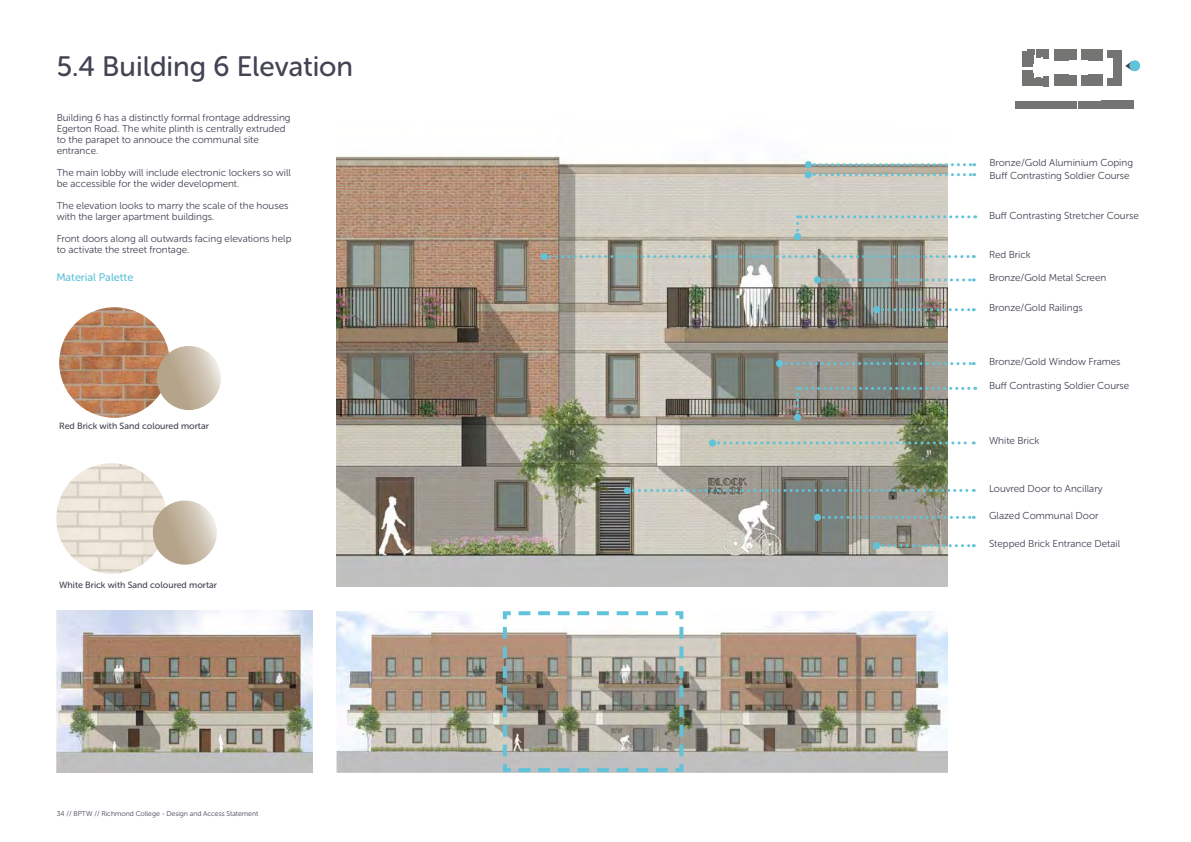
<style>
.page{position:relative;width:1191px;height:842px;background:#fff}
.page>*{position:absolute;margin:0;border:0;box-sizing:border-box;transform-origin:0 0}
.t1{font:28px "Museo Sans Rounded 500";color:#424353}
.t2{font:11px "Museo Sans Rounded 500";color:#61c3d9}
.t3{font:10px/11px "Museo Sans Rounded 300";color:#424353}
.t4{font:9px "Museo Sans Rounded 500";color:#424353}
.t5{font:7px "Museo Sans Rounded 300";color:#424353}
</style>
<div class="page">
<svg style="left:1125px;top:60px;width:16px;height:12px"></svg>
<div style="left:1027px;top:49px;width:7px;height:6px;background:#747473"></div>
<div style="left:1021px;top:51px;width:11px;height:15px;background:#747473"></div>
<div style="left:1022px;top:71px;width:10px;height:15px;background:#747473"></div>
<div style="left:1043px;top:76px;width:6px;height:10px;background:#747473"></div>
<div style="left:1036px;top:77px;width:5px;height:9px;background:#747473"></div>
<svg style="left:1032px;top:73px;width:1px;height:13px"></svg>
<div style="left:1033px;top:78px;width:10px;height:8px;background:#747473"></div>
<div style="left:1036px;top:49px;width:5px;height:9px;background:#747473"></div>
<div style="left:1043px;top:49px;width:6px;height:10px;background:#747473"></div>
<svg style="left:1041px;top:49px;width:2px;height:8px"></svg>
<div style="left:1054px;top:49px;width:15px;height:12px;background:#747473"></div>
<div style="left:1088px;top:49px;width:15px;height:12px;background:#747473"></div>
<div style="left:1054px;top:75px;width:15px;height:11px;background:#747473"></div>
<div style="left:1088px;top:75px;width:15px;height:11px;background:#747473"></div>
<div style="left:1069px;top:49px;width:7px;height:11px;background:#747473"></div>
<div style="left:1081px;top:49px;width:7px;height:11px;background:#747473"></div>
<div style="left:1069px;top:76px;width:7px;height:10px;background:#747473"></div>
<div style="left:1081px;top:76px;width:7px;height:10px;background:#747473"></div>
<div style="left:1113px;top:50px;width:8px;height:36px;background:#747473"></div>
<div style="left:1107px;top:50px;width:6px;height:7px;background:#747473"></div>
<div style="left:1107px;top:79px;width:6px;height:7px;background:#747473"></div>
<div style="left:1014px;top:101px;width:31px;height:7px;background:#747473"></div>
<div style="left:1046px;top:101px;width:30px;height:7px;background:#747473"></div>
<div style="left:1077px;top:101px;width:23px;height:7px;background:#747473"></div>
<div style="left:1101px;top:101px;width:33px;height:8px;background:#747473"></div>
<img style="left:337px;top:156px;width:610px;height:431px">
<svg style="left:812px;top:163px;width:162px;height:3px"></svg>
<div style="left:804px;top:161px;width:8px;height:7px;background:#61c3d9;border-radius:50%"></div>
<svg style="left:812px;top:173px;width:162px;height:3px"></svg>
<div style="left:804px;top:171px;width:8px;height:7px;background:#61c3d9;border-radius:50%"></div>
<svg style="left:821px;top:278px;width:153px;height:3px"></svg>
<div style="left:814px;top:276px;width:7px;height:8px;background:#61c3d9;border-radius:50%"></div>
<svg style="left:548px;top:255px;width:426px;height:3px"></svg>
<div style="left:540px;top:253px;width:8px;height:7px;background:#61c3d9;border-radius:50%"></div>
<svg style="left:880px;top:308px;width:94px;height:3px"></svg>
<div style="left:873px;top:306px;width:7px;height:7px;background:#61c3d9;border-radius:50%"></div>
<svg style="left:783px;top:362px;width:191px;height:3px"></svg>
<div style="left:776px;top:360px;width:7px;height:7px;background:#61c3d9;border-radius:50%"></div>
<svg style="left:631px;top:489px;width:343px;height:3px"></svg>
<div style="left:624px;top:487px;width:7px;height:7px;background:#61c3d9;border-radius:50%"></div>
<svg style="left:716px;top:441px;width:258px;height:3px"></svg>
<div style="left:709px;top:439px;width:7px;height:8px;background:#61c3d9;border-radius:50%"></div>
<svg style="left:821px;top:516px;width:153px;height:3px"></svg>
<div style="left:814px;top:514px;width:7px;height:7px;background:#61c3d9;border-radius:50%"></div>
<svg style="left:880px;top:544px;width:94px;height:3px"></svg>
<div style="left:873px;top:542px;width:7px;height:7px;background:#61c3d9;border-radius:50%"></div>
<img style="left:796px;top:387px;width:179px;height:32px">
<div style="left:794px;top:414px;width:7px;height:7px;background:#61c3d9;border-radius:50%"></div>
<svg style="left:796px;top:215px;width:179px;height:23px;background:#d1d2ca"></svg>
<div style="left:794px;top:233px;width:7px;height:7px;background:#61c3d9;border-radius:50%"></div>
<img style="left:337px;top:611px;width:610px;height:161px">
<svg style="left:501px;top:611px;width:184px;height:162px;background:#aeaea6"></svg>
<img style="left:57px;top:610px;width:255px;height:162px">
<img style="left:56px;top:463px;width:111px;height:111px;border-radius:55px">
<svg style="left:153px;top:500px;width:64px;height:65px;background:#c5b7a3"></svg>
<img style="left:59px;top:307px;width:111px;height:111px;border-radius:55px">
<svg style="left:157px;top:346px;width:64px;height:64px;background:#c4b7a2"></svg>
<h1 class="t1" style="left:57px;top:51px;width:298px">5.4 Building 6 Elevation</h1>
<p class="t3" style="left:57px;top:112px;width:235px">Building 6 has a distinctly formal frontage addressing Egerton Road. The white plinth is centrally extruded to the parapet to annouce the communal site entrance.</p>
<p class="t3" style="left:57px;top:167px;width:236px">The main lobby will include electronic lockers so will be accessible for the wider development.</p>
<p class="t3" style="left:57px;top:200px;width:233px">The elevation looks to marry the scale of the houses with the larger apartment buildings.</p>
<p class="t3" style="left:57px;top:233px;width:236px">Front doors along all outwards facing elevations help to activate the street frontage.</p>
<p class="t2" style="left:56px;top:271px;width:78px">Material Palette</p>
<p class="t4" style="left:59px;top:421px;width:151px">Red Brick with Sand coloured mortar</p>
<p class="t4" style="left:59px;top:580px;width:159px">White Brick with Sand coloured mortar</p>
<p class="t5" style="left:57px;top:809px;width:203px">34 // BPTW // Richmond College - Design and Access Statement</p>
<p class="t3" style="left:989px;top:156px;width:145px;line-height:12.7px">Bronze/Gold Aluminium Coping<br>Buff Contrasting Soldier Course</p>
<p class="t3" style="left:989px;top:211px;width:151px">Buff Contrasting Stretcher Course</p>
<p class="t3" style="left:989px;top:249px;width:43px">Red Brick</p>
<p class="t3" style="left:989px;top:272px;width:119px">Bronze/Gold Metal Screen</p>
<p class="t3" style="left:989px;top:302px;width:95px">Bronze/Gold Railings</p>
<p class="t3" style="left:989px;top:356px;width:133px">Bronze/Gold Window Frames</p>
<p class="t3" style="left:989px;top:380px;width:142px">Buff Contrasting Soldier Course</p>
<p class="t3" style="left:989px;top:435px;width:52px">White Brick</p>
<p class="t3" style="left:989px;top:483px;width:115px">Louvred Door to Ancillary</p>
<p class="t3" style="left:989px;top:510px;width:111px">Glazed Communal Door</p>
<p class="t3" style="left:989px;top:538px;width:133px">Stepped Brick Entrance Detail</p>
</div>
